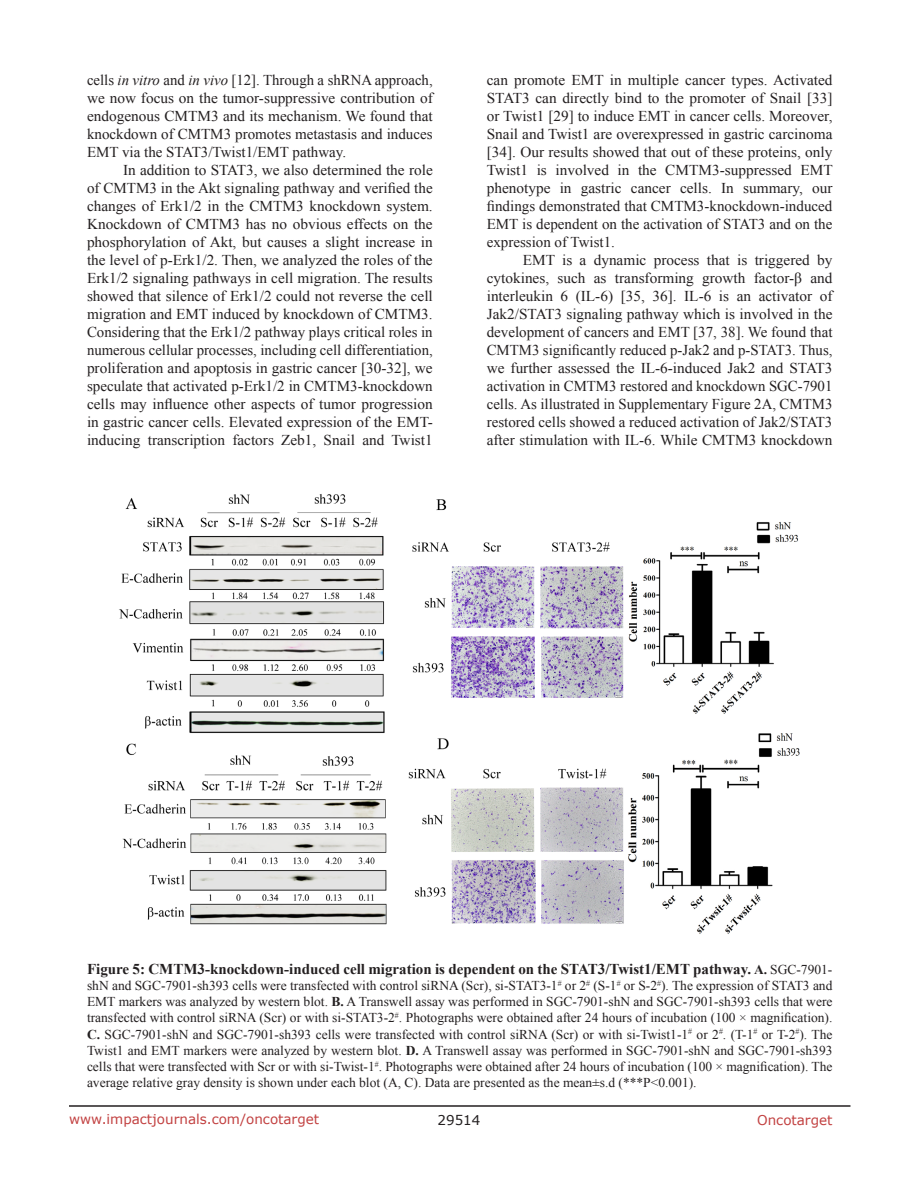
<style>
.page{position:relative;width:918px;height:1188px;background:#fff}
.page>*{position:absolute;margin:0;border:0;box-sizing:border-box;transform-origin:0 0}
.BodyText{font:15px/18px "Times New Roman";color:#231f20;text-align:justify}
.figuretext{font:700 15px "Times New Roman";color:#231f20}
.figuretext-2{font:13.5px/16.2px "Times New Roman";color:#231f20;text-align:justify}
.t1{font:13.5px "Verdana";color:#c24141}
.t2{font:13.5px "Verdana";color:#231f20}
.s1{font-style:italic}
.s2{font-size:13.5px}
.s3{font-weight:400;font-size:13.5px}
.s4{font-weight:700}
</style>
<div class="page">
<hr style="left:69px;top:1105px;width:781px;height:2px;background:#231f20">
<img style="left:119px;top:494px;width:681px;height:440px">
<p class="BodyText" style="left:87px;top:71px;width:347px">cells <span class="s1">in vitro</span> and <span class="s1">in vivo</span> [12]. Through a shRNA approach, we now focus on the tumor-suppressive contribution of endogenous CMTM3 and its mechanism. We found that knockdown of CMTM3 promotes metastasis and induces EMT via the STAT3/Twist1/EMT pathway.</p>
<p class="BodyText" style="left:87px;top:161px;width:347px;text-indent:36px">In addition to STAT3, we also determined the role of CMTM3 in the Akt signaling pathway and verified the changes of Erk1/2 in the CMTM3 knockdown system.<br>Knockdown of CMTM3 has no obvious effects on the phosphorylation of Akt, but causes a slight increase in the level of p-Erk1/2. Then, we analyzed the roles of the Erk1/2 signaling pathways in cell migration. The results showed that silence of Erk1/2 could not reverse the cell migration and EMT induced by knockdown of CMTM3.<br>Considering that the Erk1/2 pathway plays critical roles in numerous cellular processes, including cell differentiation, proliferation and apoptosis in gastric cancer [30-32], we speculate that activated p-Erk1/2 in CMTM3-knockdown cells may influence other aspects of tumor progression in gastric cancer cells. Elevated expression of the EMT&shy;inducing transcription factors Zeb1, Snail and Twist1</p>
<p class="BodyText" style="left:487px;top:71px;width:348px">can promote EMT in multiple cancer types. Activated STAT3 can directly bind to the promoter of Snail [33] or Twist1 [29] to induce EMT in cancer cells. Moreover, Snail and Twist1 are overexpressed in gastric carcinoma [34]. Our results showed that out of these proteins, only Twist1 is involved in the CMTM3-suppressed EMT phenotype in gastric cancer cells. In summary, our findings demonstrated that CMTM3-knockdown-induced EMT is dependent on the activation of STAT3 and on the expression of Twist1.</p>
<p class="BodyText" style="left:487px;top:251px;width:347px;text-indent:36px">EMT is a dynamic process that is triggered by cytokines, such as transforming growth factor-β and interleukin 6 (IL-6) [35, 36]. IL-6 is an activator of Jak2/STAT3 signaling pathway which is involved in the development of cancers and EMT [37, 38]. We found that CMTM3 significantly reduced p-Jak2 and p-STAT3. Thus, we further assessed the IL-6-induced Jak2 and STAT3 activation in CMTM3 restored and knockdown SGC-7901 cells. As illustrated in Supplementary Figure 2A, CMTM3 restored cells showed a reduced activation of Jak2/STAT3 after stimulation with IL-6. While CMTM3 knockdown</p>
<p class="figuretext" style="left:87px;top:958px;width:747px">Figure 5: CMTM3-knockdown-induced cell migration is dependent on the STAT3/Twist1/EMT pathway. <span class="s2">A.</span> <span class="s3">SGC-7901-</span></p>
<p class="figuretext-2" style="left:87px;top:977px;width:747px">shN and SGC-7901-sh393 cells were transfected with control siRNA (Scr), si-STAT3-1<sup>#</sup> or 2<sup>#</sup> (S-1<sup>#</sup> or S-2<sup>#</sup>). The expression of STAT3 and EMT markers was analyzed by western blot. <span class="s4">B.</span> A Transwell assay was performed in SGC-7901-shN and SGC-7901-sh393 cells that were transfected with control siRNA (Scr) or with si-STAT3-2<sup>#</sup>. Photographs were obtained after 24 hours of incubation (100 × magnification).<br><span class="s4">C.</span> SGC-7901-shN and SGC-7901-sh393 cells were transfected with control siRNA (Scr) or with si-Twist1-1<sup>#</sup> or 2<sup>#</sup>. (T-1<sup>#</sup> or T-2<sup>#</sup>). The Twist1 and EMT markers were analyzed by western blot. <span class="s4">D.</span> A Transwell assay was performed in SGC-7901-shN and SGC-7901-sh393 cells that were transfected with Scr or with si-Twist-1<sup>#</sup>. Photographs were obtained after 24 hours of incubation (100 × magnification). The average relative gray density is shown under each blot (A, C). Data are presented as the mean±s.d (***P&lt;0.001).</p>
<p class="t1" style="left:69px;top:1110px;width:252px">www.impactjournals.com/oncotarget</p>
<p class="t2" style="left:438px;top:1111px;width:44px">29514</p>
<p class="t1" style="left:757px;top:1111px;width:77px">Oncotarget</p>
</div>
